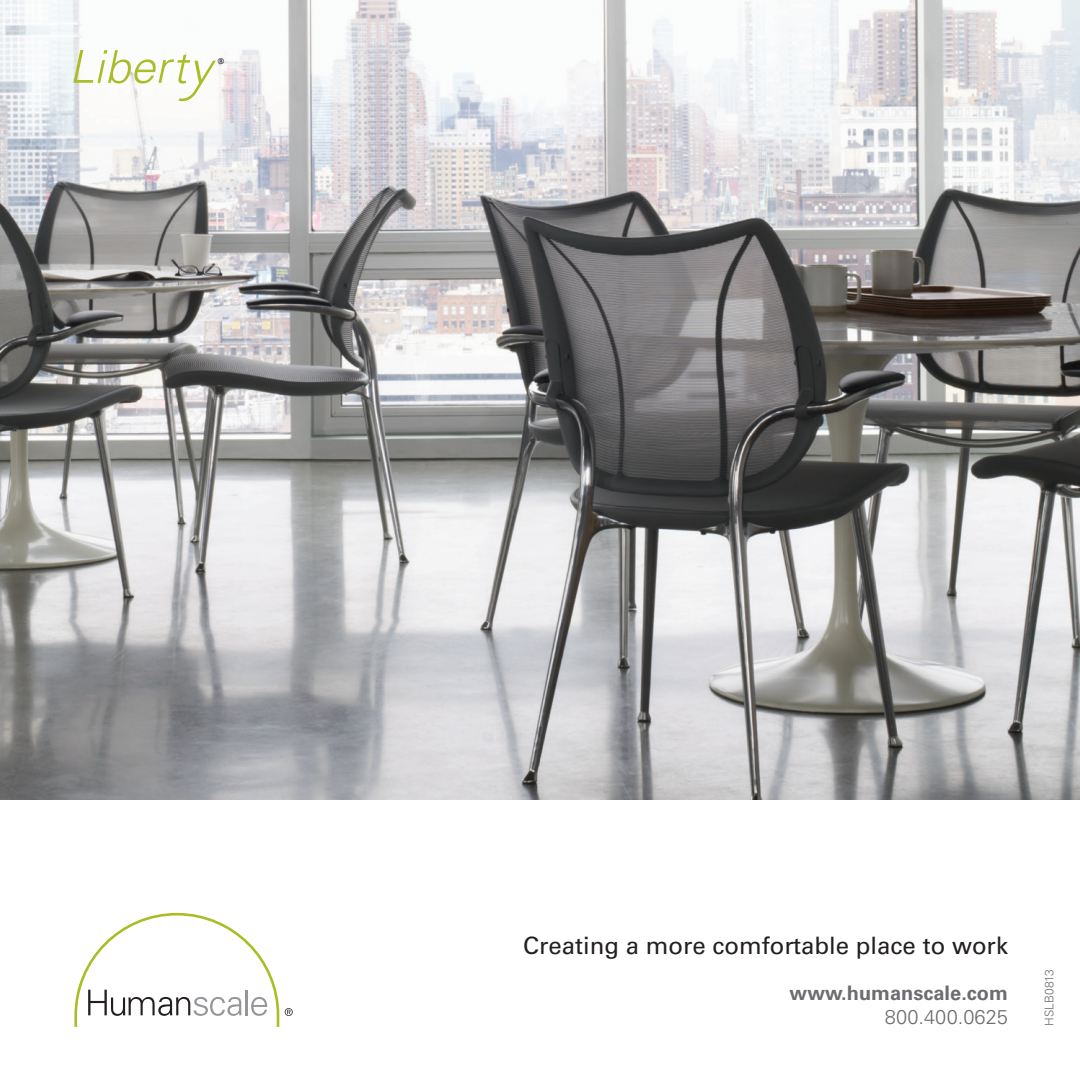
<style>
.page{position:relative;width:1080px;height:1080px;background:#fff}
.page>*{position:absolute;margin:0;border:0;box-sizing:border-box;transform-origin:0 0}
.t1{font:24px "Univers";color:#231f20}
.t2{font:700 20px "Univers";color:#6c6d70}
.t3{font:300 20px "Univers";color:#6c6d70}
.t4{font:300 12px "Univers";color:#6c6d70}
.t5{font:8px "Univers";color:#231f20}
</style>
<div class="page">
<img style="left:0;top:0;width:1080px;height:800px">
<svg style="left:74px;top:912px;width:219px;height:115px"></svg>
<svg style="left:73px;top:50px;width:143px;height:51px"></svg>
<p class="t5" style="left:218px;top:56px;width:8px">®</p>
<p class="t1" style="left:523px;top:931px;width:486px">Creating a more comfortable place to work</p>
<p class="t2" style="left:790px;top:981px;width:220px">www.humanscale.com</p>
<p class="t3" style="left:885px;top:1005px;width:125px">800.400.0625</p>
<p class="t4" style="left:1042px;top:1026px;width:58px;rotate:-90deg">HSLB0813</p>
</div>
